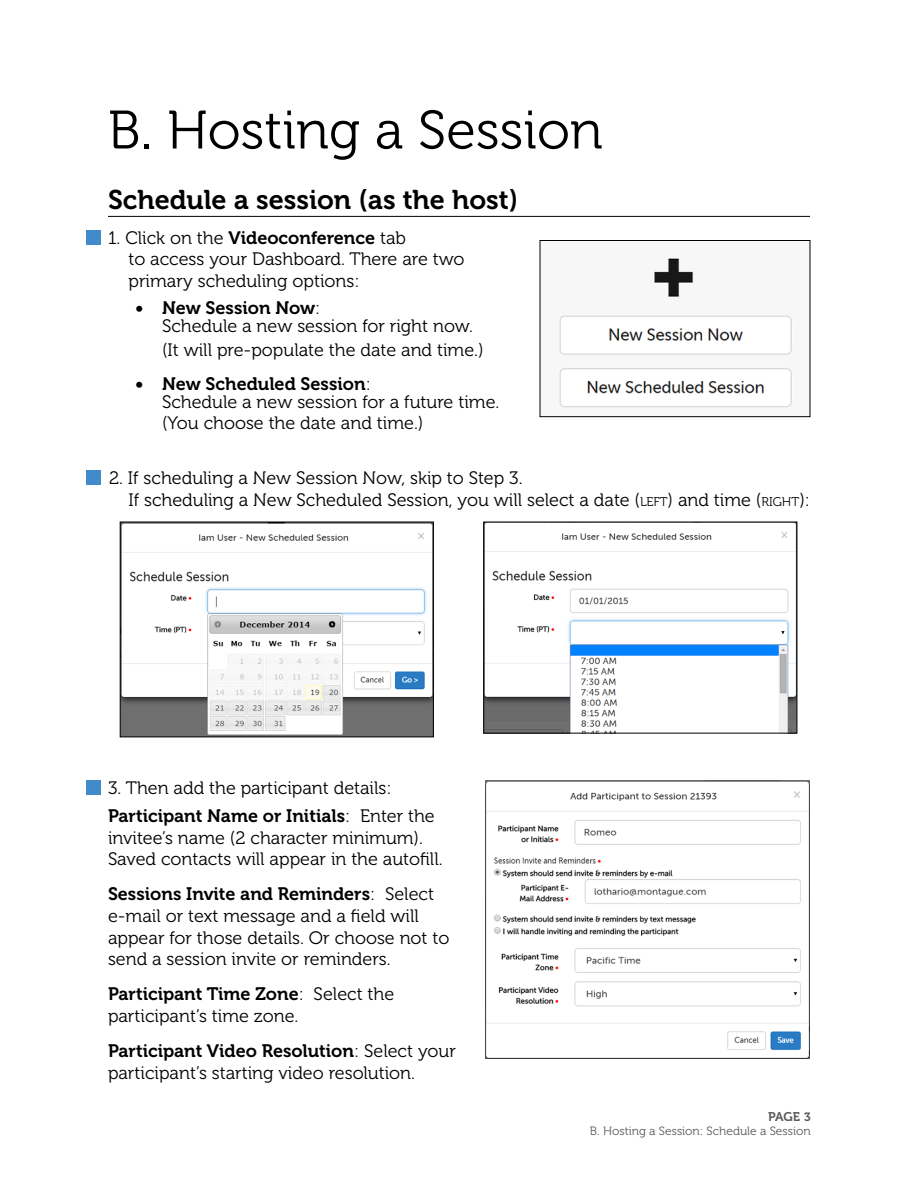
<style>
.page{position:relative;width:918px;height:1188px;background:#fff}
.page>*{position:absolute;margin:0;border:0;box-sizing:border-box;transform-origin:0 0}
.t1{font:54px "Museo 300";color:#000}
.t2{font:27px "Museo 700";color:#000}
.t3{font:18px/21.6px "Museo 300";color:#000}
.t4{font:18px "Museo 700";color:#000}
.t5{font:12.6px "Museo 700";color:#58595b}
.t6{font:12px "Museo 300";color:#58595b}
.s1{font-family:"Museo 700"}
.s2{font-family:"Museo 300"}
.s3{font-size:12.6px}
.s4{font-size:12px}
</style>
<div class="page">
<hr style="left:108px;top:216px;width:702px;height:1px;background:#000">
<img style="left:559px;top:258px;width:233px;height:150px">
<div style="left:540px;top:240px;width:270px;height:177px;border:1px solid #000"></div>
<div style="left:86px;top:230px;width:14px;height:14px;background:#418bca"></div>
<img style="left:122px;top:524px;width:310px;height:211px">
<div style="left:120px;top:522px;width:314px;height:215px;border:1px solid #000"></div>
<img style="left:485px;top:532px;width:310px;height:200px">
<div style="left:483px;top:522px;width:314px;height:212px;border:1px solid #000"></div>
<img style="left:485px;top:780px;width:324px;height:279px">
<div style="left:86px;top:471px;width:14px;height:14px;background:#418bca"></div>
<div style="left:86px;top:780px;width:14px;height:14px;background:#418bca"></div>
<h1 class="t1" style="left:108px;top:101px;width:496px">B. Hosting a Session</h1>
<h2 class="t2" style="left:108px;top:185px;width:412px">Schedule a session (as the host)</h2>
<p class="t3" style="left:129px;top:227px;width:337px;text-indent:-21px">1. Click on the <span class="s1">Videoconference</span> tab<br>to access your Dashboard. There are two primary scheduling options:</p>
<p class="t4" style="left:135px;top:298px;width:187px">• New Session Now<span class="s2">:</span></p>
<p class="t3" style="left:162px;top:314px;width:323px;line-height:24px">Schedule a new session for right now. (It will pre-populate the date and time.)</p>
<p class="t4" style="left:135px;top:373px;width:237px">• New Scheduled Session<span class="s2">:</span></p>
<p class="t3" style="left:162px;top:391px;width:339px">Schedule a new session for a future time. (You choose the date and time.)</p>
<p class="t3" style="left:129px;top:467px;width:683px;text-indent:-19px">2. If scheduling a New Session Now, skip to Step 3.<br>If scheduling a New Scheduled Session, you will select a date (<span class="s3">left</span>) and time (<span class="s3">right</span>):</p>
<p class="t3" style="left:108px;top:777px;width:285px">3. Then add the participant details:</p>
<p class="t4" style="left:108px;top:806px;width:328px">Participant Name or Initials<span class="s2">: Enter the</span></p>
<p class="t3" style="left:108px;top:827px;width:336px">invitee’s name (2 character minimum).<br>Saved contacts will appear in the autofill.</p>
<p class="t4" style="left:108px;top:884px;width:328px">Sessions Invite and Reminders<span class="s2">: Select</span></p>
<p class="t3" style="left:108px;top:905px;width:343px">e-mail or text message and a field will appear for those details. Or choose not to send a session invite or reminders.</p>
<p class="t4" style="left:108px;top:984px;width:288px">Participant Time Zone<span class="s2">: Select the</span></p>
<p class="t3" style="left:108px;top:1005px;width:192px">participant’s time zone.</p>
<p class="t4" style="left:108px;top:1041px;width:349px">Participant Video Resolution<span class="s2">: Select your</span></p>
<p class="t3" style="left:108px;top:1062px;width:309px">participant’s starting video resolution.</p>
<p class="t5" style="left:768px;top:1109px;width:44px">page <span class="s4">3</span></p>
<p class="t6" style="left:590px;top:1124px;width:222px">B. Hosting a Session: Schedule a Session</p>
</div>
